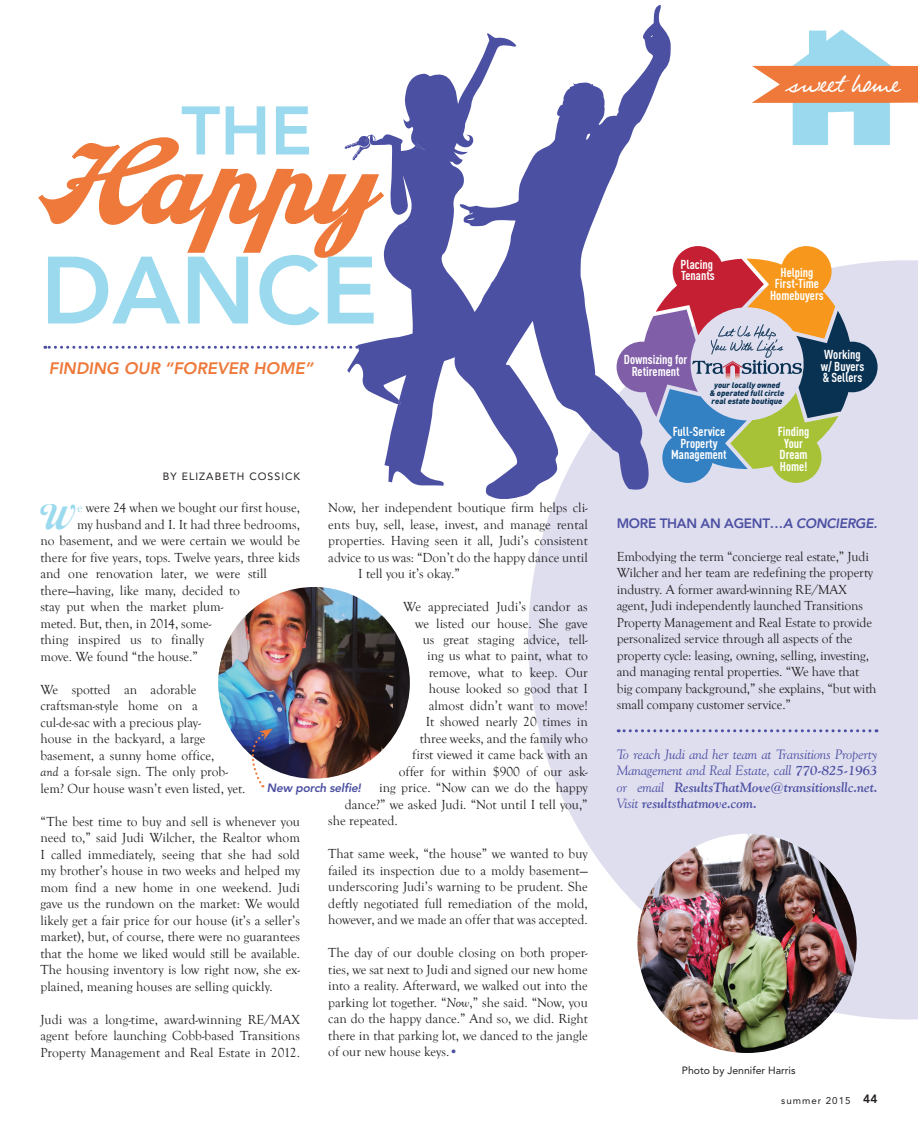
<style>
.page{position:relative;width:918px;height:1134px;background:#fff}
.page>*{position:absolute;margin:0;border:0;box-sizing:border-box;transform-origin:0 0}
.t1{font:129.3px "AL Softhearted";color:#ee793a}
.t2{font:800 94.5px "Avenir";color:#9bdaee}
.t3{font:800 67.95px "Avenir";color:#9bdaee}
.t4{font:40.2px "AL Softhearted";color:#9bdaee}
.t5{font:30px "Larissa Handwriting";letter-spacing:-.03em;color:#fff}
.t6{font:italic 800 16.5px "Avenir";color:#ee793a}
.t7{font:13.5px/16.5px "Goudy Old Style T";color:#231f20;text-align:justify}
.t8{font:italic 13.5px/16.5px "Goudy Old Style BT";color:#4c50a2;text-align:justify}
.t9{font:800 13.5px "Avenir";letter-spacing:-.02em;color:#4c50a2}
.t10{font:700 12.9px/11.6px "DIN Cond";color:#fff;text-align:center}
.t11{font:italic 800 12px "Avenir";letter-spacing:-.02em;color:#4c50a2}
.t12{font:10.5px "Avenir";color:#231f20}
.t13{font:10.5px "Avenir";letter-spacing:.1em;color:#231f20}
.t14{font:9.75px "Avenir";letter-spacing:.1em;color:#231f20}
.t15{font:italic 900 8.1px/8.1px "DIN";color:#093152;text-align:center}
.s1{font-style:italic}
.s2{color:#4c50a2}
.s3{color:#9bdaee}
.s4{font-weight:700}
.s5{font-weight:800;font-size:12px}
</style>
<div class="page">
<svg style="left:528px;top:260px;width:390px;height:760px;background:#e2e2f0"></svg>
<svg style="left:752px;top:29px;width:166px;height:116px"></svg>
<img style="left:637px;top:834px;width:220px;height:219px;border-radius:110px">
<svg style="left:618px;top:729px;width:252px;height:3px"></svg>
<img style="left:218px;top:587px;width:192px;height:192px;border-radius:96px">
<svg style="left:245px;top:728px;width:28px;height:59px"></svg>
<svg style="left:45px;top:346px;width:302px;height:3px"></svg>
<svg style="left:483px;top:5px;width:188px;height:495px"></svg>
<svg style="left:347px;top:76px;width:136px;height:410px"></svg>
<svg style="left:398px;top:400px;width:3px;height:5px"></svg>
<svg style="left:402px;top:225px;width:9px;height:3px"></svg>
<svg style="left:415px;top:32px;width:102px;height:136px"></svg>
<svg style="left:38px;top:114px;width:348px;height:145px"></svg>
<svg style="left:641px;top:259px;width:212px;height:210px;background:#afa3a5"></svg>
<div style="left:662px;top:432px;width:51px;height:51px;background:#3380c3;border-radius:50%"></div>
<div style="left:617px;top:342px;width:50px;height:50px;background:#805ea8;border-radius:50%"></div>
<div style="left:673px;top:246px;width:50px;height:51px;background:#c41f32;border-radius:50%"></div>
<div style="left:781px;top:246px;width:51px;height:51px;background:#f7981d;border-radius:50%"></div>
<div style="left:827px;top:342px;width:51px;height:50px;background:#093152;border-radius:50%"></div>
<div style="left:771px;top:432px;width:50px;height:51px;background:#a8c238;border-radius:50%"></div>
<h3 class="t3" style="left:181px;top:91px;width:132px">THE</h3>
<h1 class="t1" style="left:40px;top:132px;width:333px">Happy</h1>
<h2 class="t2" style="left:40px;top:235px;width:339px">DANCE</h2>
<p class="t6" style="left:49px;top:359px;width:266px">FINDING OUR “FOREVER HOME”</p>
<p class="t13" style="left:163px;top:470px;width:139px">BY ELIZABETH COSSICK</p>
<p class="t7" style="left:328px;top:500px;width:261px">Now, her independent boutique firm helps cli-</p>
<p class="t7" style="left:328px;top:516px;width:261px">ents buy, sell, lease, invest, and manage rental</p>
<p class="t7" style="left:328px;top:533px;width:261px">properties. Having seen it all, Judi’s consistent</p>
<p class="t7" style="left:328px;top:549px;width:261px">advice to us was: “Don’t do the happy dance until</p>
<p class="t7" style="left:358px;top:566px;width:103px">I tell you it’s okay.”</p>
<p class="t7" style="left:403px;top:599px;width:186px">We appreciated Judi’s candor as</p>
<p class="t7" style="left:415px;top:615px;width:174px">we listed our house. She gave</p>
<p class="t7" style="left:423px;top:632px;width:167px">us great staging advice, tell-</p>
<p class="t7" style="left:427px;top:648px;width:162px">ing us what to paint, what to</p>
<p class="t7" style="left:429px;top:665px;width:161px">remove, what to keep. Our</p>
<p class="t7" style="left:429px;top:681px;width:160px">house looked so good that I</p>
<p class="t7" style="left:429px;top:698px;width:160px">almost didn’t want to move!</p>
<p class="t7" style="left:426px;top:714px;width:163px">It showed nearly 20 times in</p>
<p class="t7" style="left:420px;top:731px;width:169px">three weeks, and the family who</p>
<p class="t7" style="left:412px;top:747px;width:177px">first viewed it came back with an</p>
<p class="t7" style="left:399px;top:764px;width:190px">offer for within $900 of our ask-</p>
<p class="t7" style="left:379px;top:780px;width:210px">ing price. “Now can we do the happy</p>
<p class="t7" style="left:345px;top:797px;width:244px">dance?” we asked Judi. “Not until I tell you,”</p>
<p class="t7" style="left:328px;top:813px;width:71px">she repeated.</p>
<p class="t7" style="left:328px;top:846px;width:261px">That same week, “the house” we wanted to buy failed its inspection due to a moldy basement— underscoring Judi’s warning to be prudent. She deftly negotiated full remediation of the mold, however, and we made an offer that was accepted.</p>
<p class="t7" style="left:328px;top:945px;width:261px">The day of our double closing on both proper&shy;ties, we sat next to Judi and signed our new home into a reality. Afterward, we walked out into the parking lot together. “<span class="s1">Now</span>,” she said. “Now, you can do the happy dance.” And so, we did. Right there in that parking lot, we danced to the jangle of our new house keys.<span class="s2">•</span></p>
<h3 class="t4" style="left:40px;top:500px;width:32px">W</h3>
<p class="t7" style="left:77px;top:500px;width:224px"><span class="s3">e</span> were 24 when we bought our first house,</p>
<p class="t7" style="left:77px;top:516px;width:224px">my husband and I. It had three bedrooms,</p>
<p class="t7" style="left:40px;top:533px;width:261px">no basement, and we were certain we would be</p>
<p class="t7" style="left:40px;top:549px;width:261px">there for five years, tops. Twelve years, three kids</p>
<p class="t7" style="left:40px;top:566px;width:228px">and one renovation later, we were still</p>
<p class="t7" style="left:40px;top:582px;width:201px">there—having, like many, decided to</p>
<p class="t7" style="left:40px;top:599px;width:185px">stay put when the market plum-</p>
<p class="t7" style="left:40px;top:615px;width:173px">meted. But, then, in 2014, some-</p>
<p class="t7" style="left:40px;top:632px;width:165px">thing inspired us to finally</p>
<p class="t7" style="left:40px;top:648px;width:159px">move. We found “the house.”</p>
<p class="t7" style="left:40px;top:681px;width:206px;text-align:left">We spotted an adorable craftsman-style home on a cul-de-sac with a precious play-<br>house in the backyard, a large basement, a sunny home office,<br><span class="s1">and</span> a for-sale sign. The only prob&shy;lem? Our house wasn’t even listed, yet.</p>
<p class="t7" style="left:40px;top:813px;width:261px">“The best time to buy and sell is whenever you need to,” said Judi Wilcher, the Realtor whom I called immediately, seeing that she had sold my brother’s house in two weeks and helped my mom find a new home in one weekend. Judi gave us the rundown on the market: We would likely get a fair price for our house (it’s a seller’s market), but, of course, there were no guarantees that the home we liked would still be available.<br>The housing inventory is low right now, she ex&shy;plained, meaning houses are selling quickly.</p>
<p class="t7" style="left:40px;top:1011px;width:261px">Judi was a long-time, award-winning RE/MAX agent before launching Cobb-based Transitions Property Management and Real Estate in 2012.</p>
<p class="t11" style="left:267px;top:781px;width:96px">New porch selfie!</p>
<h3 class="t5" style="left:787px;top:64px;width:114px">sweet home</h3>
<p class="t10" style="left:681px;top:258px;width:36px;text-align:left">Placing<br>Tenants</p>
<p class="t10" style="left:770px;top:266px;width:55px">Helping<br>First-Time<br>Homebuyers</p>
<p class="t10" style="left:624px;top:353px;width:65px">Downsizing for<br>Retirement</p>
<p class="t15" style="left:710px;top:381px;width:76px">your locally owned<br>&amp; operated full circle real estate boutique</p>
<p class="t10" style="left:671px;top:426px;width:57px">Full-Service<br>Property<br>Management</p>
<p class="t10" style="left:778px;top:426px;width:33px">Finding<br>Your<br>Dream<br>Home!</p>
<p class="t10" style="left:821px;top:348px;width:45px;text-align:left">Working w/ Buyers &amp; Sellers</p>
<p class="t9" style="left:617px;top:515px;width:262px">MORE THAN AN AGENT…<span class="s1">A CONCIERGE.</span></p>
<p class="t7" style="left:617px;top:548px;width:261px;text-align:left">Embodying the term “concierge real estate,” Judi Wilcher and her team are redefining the property industry. A former award-winning RE/MAX agent, Judi independently launched Transitions Property Management and Real Estate to provide personalized service through all aspects of the property cycle: leasing, owning, selling, investing, and managing rental properties. “We have that big company background,” she explains, “but with small company customer service.”</p>
<p class="t8" style="left:617px;top:745px;width:262px">To reach Judi and her team at Transitions Property Management and Real Estate, call <span class="s4">770-825-1963 </span>or email <span class="s4">ResultsThatMove@transitionsllc.net.<br></span>Visit <span class="s4">resultsthatmove.com.</span></p>
<p class="t12" style="left:682px;top:1065px;width:115px">Photo by Jennifer Harris</p>
<p class="t14" style="left:781px;top:1095px;width:98px">summer 2015 <span class="s5">44</span></p>
</div>
